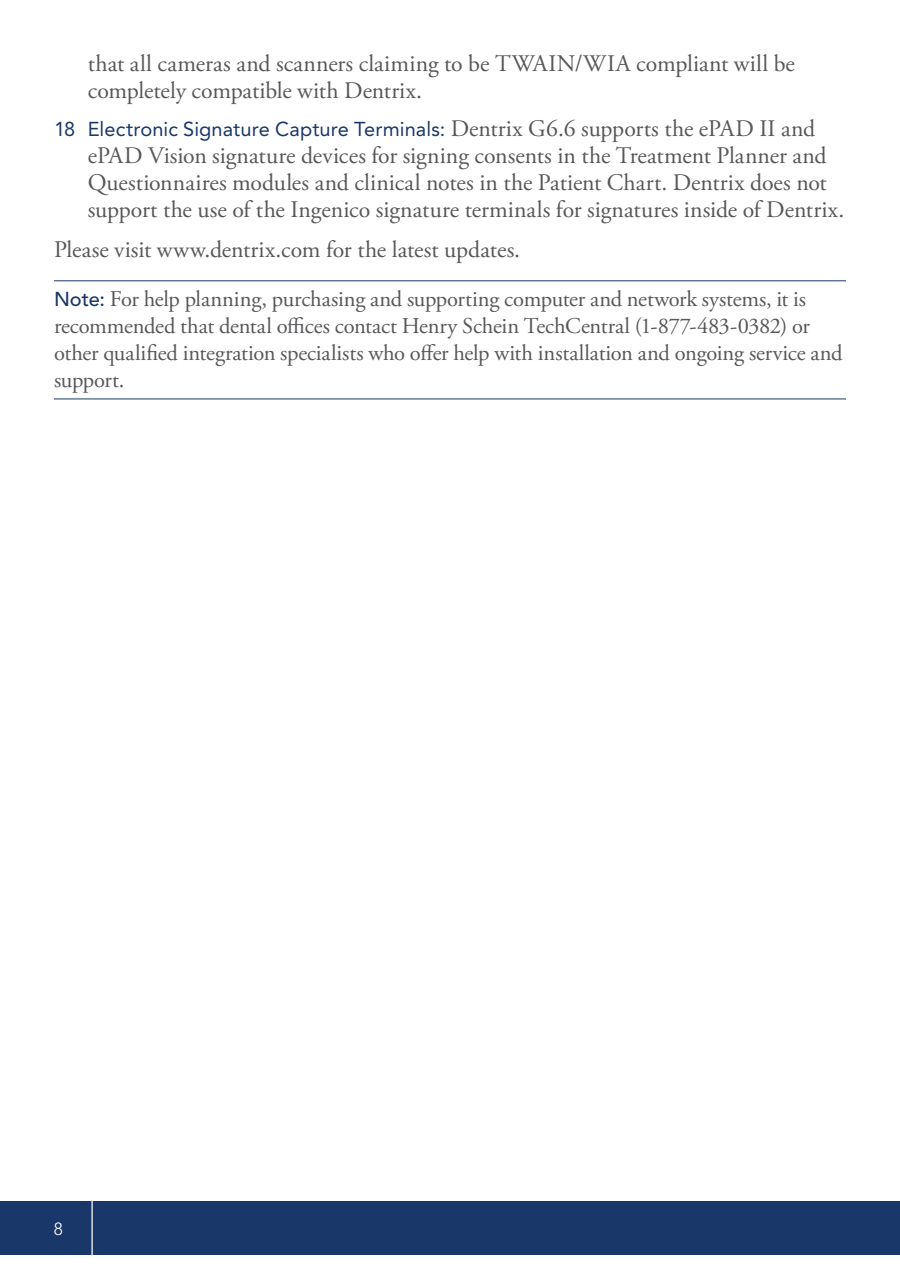
<style>
.page{position:relative;width:900px;height:1283px;background:#fff}
.page>*{position:absolute;margin:0;border:0;box-sizing:border-box;transform-origin:0 0}
.Body{font:23.75px/27.2px "Adobe Garamond Pro";color:#57585a}
.Note{font:22.5px/27px "Adobe Garamond Pro";letter-spacing:-.01em;color:#57585a}
.t1{font:20px "Avenir LT Std";letter-spacing:.005em;color:#193768}
.t2{font:300 17.5px "Avenir LT Std";color:#fff}
.s1{font-family:"Adobe Garamond Pro";font-size:23.75px;color:#57585a}
.s2{font-family:"Avenir LT Std";font-weight:500;font-size:20px;color:#193768}
</style>
<div class="page">
<div style="left:0;top:1201px;width:900px;height:53px;background:#193768"></div>
<hr style="left:91px;top:1201px;width:2px;height:55px;background:#fff">
<hr style="left:54px;top:280px;width:792px;height:1px;background:#193768">
<hr style="left:54px;top:398px;width:792px;height:1px;background:#193768">
<p class="Body" style="left:88px;top:51px;width:709px">that all cameras and scanners claiming to be TWAIN/WIA compliant will be completely compatible with Dentrix.</p>
<p class="t1" style="left:54px;top:117px;width:763px">18 Electronic Signature Capture Terminals: <span class="s1">Dentrix G6.6 supports the ePAD II and</span></p>
<p class="Body" style="left:88px;top:142px;width:758px">ePAD Vision signature devices for signing consents in the Treatment Planner and<br>Questionnaires modules and clinical notes in the Patient Chart. Dentrix does not support the use of the Ingenico signature terminals for signatures inside of Dentrix.</p>
<p class="Body" style="left:54px;top:236px;width:468px">Please visit www.dentrix.com for the latest updates.</p>
<p class="Note" style="left:54px;top:286px;width:790px"><span class="s2">Note:</span> For help planning, purchasing and supporting computer and network systems, it is recommended that dental offices contact Henry Schein TechCentral (1-877-483-0382) or other qualified integration specialists who offer help with installation and ongoing service and support.</p>
<p class="t2" style="left:54px;top:1218px;width:11px">8</p>
</div>
